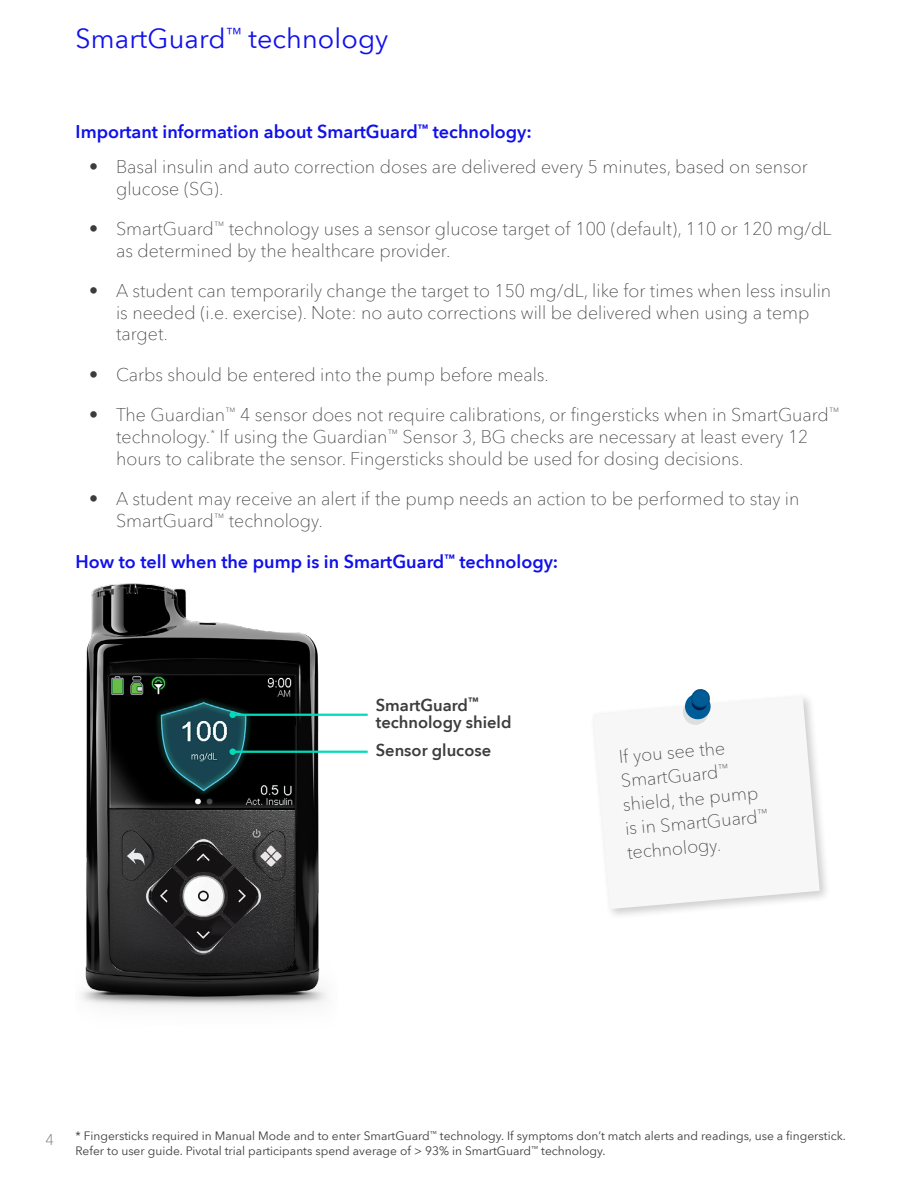
<style>
.page{position:relative;width:918px;height:1188px;background:#fff}
.page>*{position:absolute;margin:0;border:0;box-sizing:border-box;transform-origin:0 0}
.t1{font:27px "Avenir Next World";letter-spacing:.005em;color:#1010eb}
.t2{font:100 18px/21.6px "Avenir Next World";color:#3c3c3c}
.t3{font:600 18px "Avenir Next World";color:#1010eb}
.t4{font:600 16.5px/16.5px "Avenir Next World";color:#3c3c3c}
.t5{font:100 15px "Avenir Next World";color:#58595b}
.t6{font:12px/15px "Avenir Next World";color:#3c3c3c}
</style>
<div class="page">
<div style="left:589px;top:692px;width:243px;height:229px;background:#000;opacity:.25"></div>
<svg style="left:593px;top:696px;width:227px;height:213px"></svg>
<svg style="left:681px;top:689px;width:31px;height:38px"></svg>
<img style="left:81px;top:583px;width:257px;height:425px">
<img style="left:261px;top:677px;width:32px;height:23px">
<hr style="left:233px;top:714px;width:135px;height:2px;background:#00dcb9">
<hr style="left:233px;top:751px;width:135px;height:2px;background:#00dcb9">
<div style="left:229px;top:711px;width:7px;height:7px;background:#00dcb9;border-radius:50%"></div>
<div style="left:229px;top:748px;width:7px;height:7px;background:#00dcb9;border-radius:50%"></div>
<h1 class="t1" style="left:76px;top:17px;width:314px">SmartGuard<sup>™</sup> technology</h1>
<p class="t3" style="left:76px;top:121px;width:458px">Important information about SmartGuard<sup>™</sup> technology:</p>
<p class="t2" style="left:116px;top:156px;width:693px;text-indent:-27px">• Basal insulin and auto correction doses are delivered every 5 minutes, based on sensor glucose (SG).</p>
<p class="t2" style="left:116px;top:218px;width:717px;text-indent:-27px">• SmartGuard<sup>™</sup> technology uses a sensor glucose target of 100 (default), 110 or 120 mg/dL as determined by the healthcare provider.</p>
<p class="t2" style="left:116px;top:280px;width:717px;text-indent:-27px">• A student can temporarily change the target to 150 mg/dL, like for times when less insulin is needed (i.e. exercise). Note: no auto corrections will be delivered when using a temp target.</p>
<p class="t2" style="left:89px;top:364px;width:458px">• Carbs should be entered into the pump before meals.</p>
<p class="t2" style="left:116px;top:404px;width:725px;text-indent:-27px">• The Guardian<sup>™</sup> 4 sensor does not require calibrations, or fingersticks when in SmartGuard<sup>™ </sup>technology. <sup>*</sup> If using the Guardian<sup>™</sup> Sensor 3, BG checks are necessary at least every 12 hours to calibrate the sensor. Fingersticks should be used for dosing decisions.</p>
<p class="t2" style="left:116px;top:488px;width:685px;text-indent:-27px">• A student may receive an alert if the pump needs an action to be performed to stay in<br>SmartGuard<sup>™</sup> technology.</p>
<p class="t3" style="left:76px;top:551px;width:484px">How to tell when the pump is in SmartGuard<sup>™</sup> technology:</p>
<p class="t4" style="left:376px;top:697px;width:137px">SmartGuard<sup>™ </sup>technology shield</p>
<p class="t4" style="left:376px;top:742px;width:117px">Sensor glucose</p>
<p class="t2" style="left:618px;top:745px;width:145px;line-height:24px;rotate:-5deg">If you see the<br>SmartGuard<sup>™ </sup>shield, the pump is in SmartGuard<sup>™ </sup>technology.</p>
<p class="t5" style="left:46px;top:1128px;width:10px">4</p>
<p class="t6" style="left:76px;top:1128px;width:772px">* Fingersticks required in Manual Mode and to enter SmartGuard<sup>™</sup> technology. If symptoms don’t match alerts and readings, use a fingerstick.<br>Refer to user guide. Pivotal trial participants spend average of &gt; 93% in SmartGuard<sup>™</sup> technology.</p>
</div>
